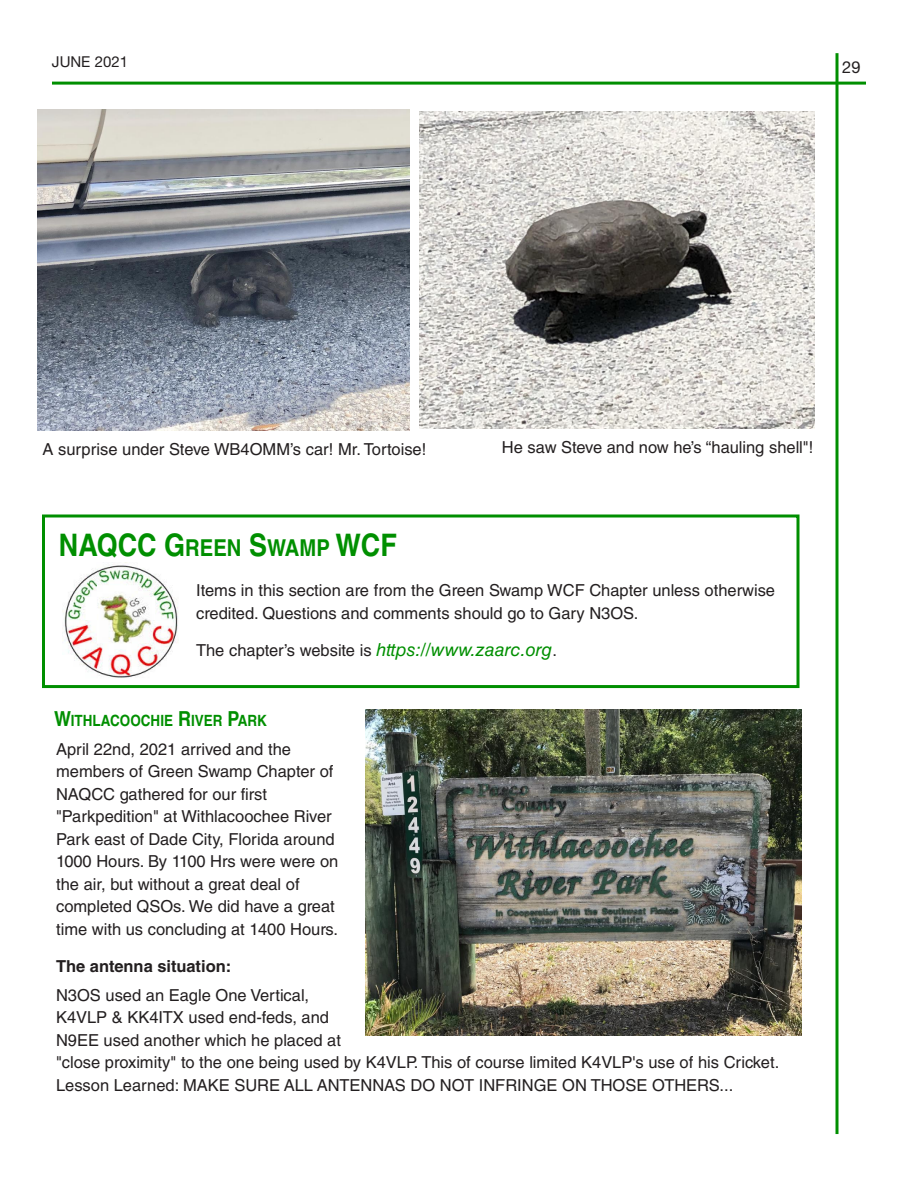
<style>
.page{position:relative;width:918px;height:1188px;background:#fff}
.page>*{position:absolute;margin:0;border:0;box-sizing:border-box;transform-origin:0 0}
.t1{font:700 31.05px "Helvetica LT Std";color:#008f00;scale:.87 1}
.t2{font:16.5px/22.5px "Helvetica LT Std";color:#231f20}
.t3{font:700 16.5px "Helvetica LT Std";color:#231f20}
.t4{font:16.5px "Helvetica Neue LT Std";color:#231f20}
.t5{font:700 15.6px "Helvetica LT Std";color:#008f00;scale:.87 1}
.t6{font:15px "Helvetica Neue LT Std";letter-spacing:.005em;color:#231f20}
.s1{font-size:23.25px}
.s2{font-style:italic;font-size:18px;color:#008f00}
.s3{font-size:20.7px}
</style>
<div class="page">
<hr style="left:836px;top:53px;width:2px;height:1081px;background:#008f00">
<hr style="left:52px;top:82px;width:814px;height:3px;background:#008f00">
<img style="left:420px;top:111px;width:394px;height:318px">
<img style="left:64px;top:562px;width:114px;height:116px">
<div style="left:42px;top:515px;width:758px;height:173px;border:3px solid #008f00"></div>
<img style="left:37px;top:109px;width:372px;height:321px">
<img style="left:366px;top:709px;width:436px;height:327px">
<p class="t6" style="left:52px;top:57px;width:78px">JUNE 2021</p>
<p class="t4" style="left:842px;top:61px;width:20px">29</p>
<p class="t2" style="left:43px;top:440px;width:385px">A surprise under Steve WB4OMM’s car! Mr. Tortoise!</p>
<p class="t2" style="left:502px;top:438px;width:313px">He saw Steve and now he’s “hauling shell"!</p>
<h1 class="t1" style="left:59px;top:534px;width:390px">NAQCC G<span class="s1">REEN</span> S<span class="s1">WAMP</span> WCF</h1>
<p class="t2" style="left:196px;top:582px;width:581px">Items in this section are from the Green Swamp WCF Chapter unless otherwise credited. Questions and comments should go to Gary N3OS.</p>
<p class="t2" style="left:196px;top:642px;width:362px">The chapter’s website is <span class="s2">https://www.zaarc.org</span>.</p>
<p class="t5" style="left:54px;top:715px;width:246px"><span class="s3">W</span>ITHLACOOCHIE <span class="s3">R</span>IVER <span class="s3">P</span>ARK</p>
<p class="t2" style="left:56px;top:740px;width:284px">April 22nd, 2021 arrived and the members of Green Swamp Chapter of NAQCC gathered for our first "Parkpedition" at Withlacoochee River Park east of Dade City, Florida around 1000 Hours. By 1100 Hrs were were on the air, but without a great deal of completed QSOs. We did have a great time with us concluding at 1400 Hours.</p>
<p class="t3" style="left:56px;top:960px;width:177px">The antenna situation:</p>
<p class="t2" style="left:56px;top:986px;width:725px">N3OS used an Eagle One Vertical,<br>K4VLP &amp; KK4ITX used end-feds, and<br>N9EE used another which he placed at<br>"close proximity" to the one being used by K4VLP. This of course limited K4VLP's use of his Cricket.<br>Lesson Learned: MAKE SURE ALL ANTENNAS DO NOT INFRINGE ON THOSE OTHERS...</p>
</div>
